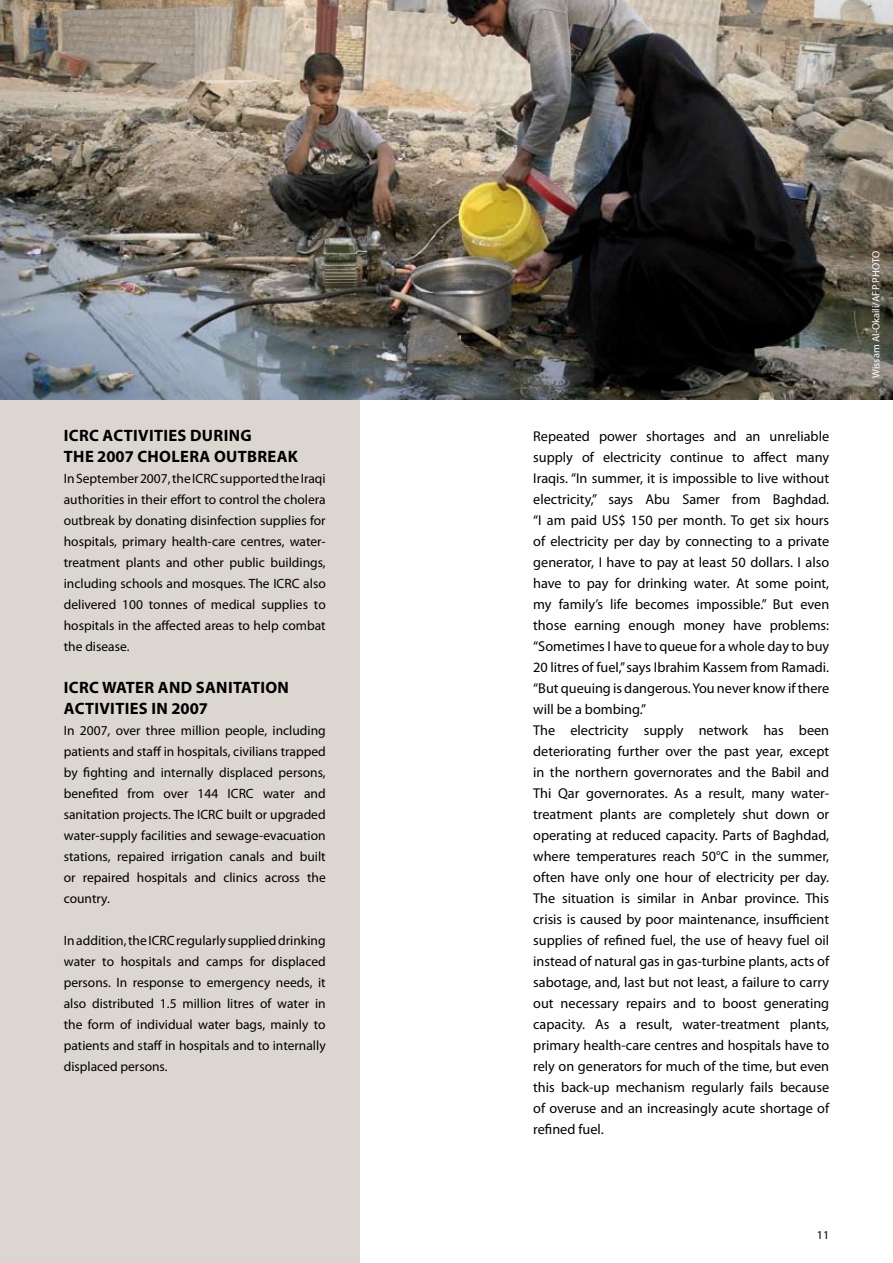
<style>
.page{position:relative;width:893px;height:1263px;background:#fff}
.page>*{position:absolute;margin:0;border:0;box-sizing:border-box;transform-origin:0 0}
.t1{font:700 16.5px/21px "Myriad Pro";letter-spacing:.02em;color:#000}
.t2{font:14.25px/21px "Myriad Pro";color:#000}
.t3{font:13.5px/21px "Myriad Pro";color:#000;text-align:justify}
.t4{font:12px "Myriad";color:#000}
.t5{font:10.5px "Myriad";color:#fff}
</style>
<div class="page">
<div style="left:0;top:0;width:360px;height:1263px;background:#dbd6cf"></div>
<img style="left:0;top:0;width:893px;height:399px">
<p class="t1" style="left:64px;top:424px;width:236px">ICRC ACTIVITIES DURI NG<br>THE 2007 CHOLERA OUTBREAK</p>
<p class="t3" style="left:64px;top:468px;width:263px">In September 2007, the ICRC supported the Iraqi authorities in their effort to control the cholera outbreak by donating disinfection supplies for hospitals, primary health-care centres, water&shy;treatment plants and other public buildings, including schools and mosques. The ICRC also delivered 100 tonnes of medical supplies to hospitals in the affected areas to help combat the disease.</p>
<p class="t1" style="left:64px;top:676px;width:227px">ICRC WATER AND SANITATION<br>ACTIVITIES IN 2007</p>
<p class="t3" style="left:64px;top:720px;width:263px">In 2007, over three million people, including patients and staff in hospitals, civilians trapped by fighting and internally displaced persons, benefited from over 144 ICRC water and sanitation projects. The ICRC built or upgraded water-supply facilities and sewage-evacuation stations, repaired irrigation canals and built or repaired hospitals and clinics across the country.</p>
<p class="t3" style="left:64px;top:930px;width:263px">In addition, the ICRC regularly supplied drinking water to hospitals and camps for displaced persons. In response to emergency needs, it also distributed 1.5 million litres of water in the form of individual water bags, mainly to patients and staff in hospitals and to internally displaced persons.</p>
<p class="t2" style="left:533px;top:425px;width:297px">Repeated power shortages and an unreliable supply of electricity continue to affect many Iraqis. “In summer, it is impossible to live without electricity,” says Abu Samer from Baghdad. “I am paid US$ 150 per month. To get six hours of electricity per day by connecting to a private generator, I have to pay at least 50 dollars. I also have to pay for drinking water. At some point, my family’s life becomes impossible.” But even those earning enough money have problems: “Sometimes I have to queue for a whole day to buy 20 litres of fuel,” says Ibrahim Kassem from Ramadi. “But queuing is dangerous. You never know if there will be a bombing.”<br>The electricity supply network has been deteriorating further over the past year, except in the northern governorates and the Babil and Thi Qar governorates. As a result, many water&shy;treatment plants are completely shut down or operating at reduced capacity. Parts of Baghdad, where temperatures reach 50°C in the summer, often have only one hour of electricity per day.<br>The situation is similar in Anbar province. This crisis is caused by poor maintenance, insufficient supplies of refined fuel, the use of heavy fuel oil instead of natural gas in gas-turbine plants, acts of sabotage, and, last but not least, a failure to carry out necessary repairs and to boost generating capacity. As a result, water-treatment plants, primary health-care centres and hospitals have to rely on generators for much of the time, but even this back-up mechanism regularly fails because of overuse and an increasingly acute shortage of refined fuel.</p>
<p class="t4" style="left:817px;top:1229px;width:14px">11</p>
<p class="t5" style="left:871px;top:378px;width:129px;rotate:-90deg">Wissam Al-Okaili/AFP PHOTO</p>
</div>
